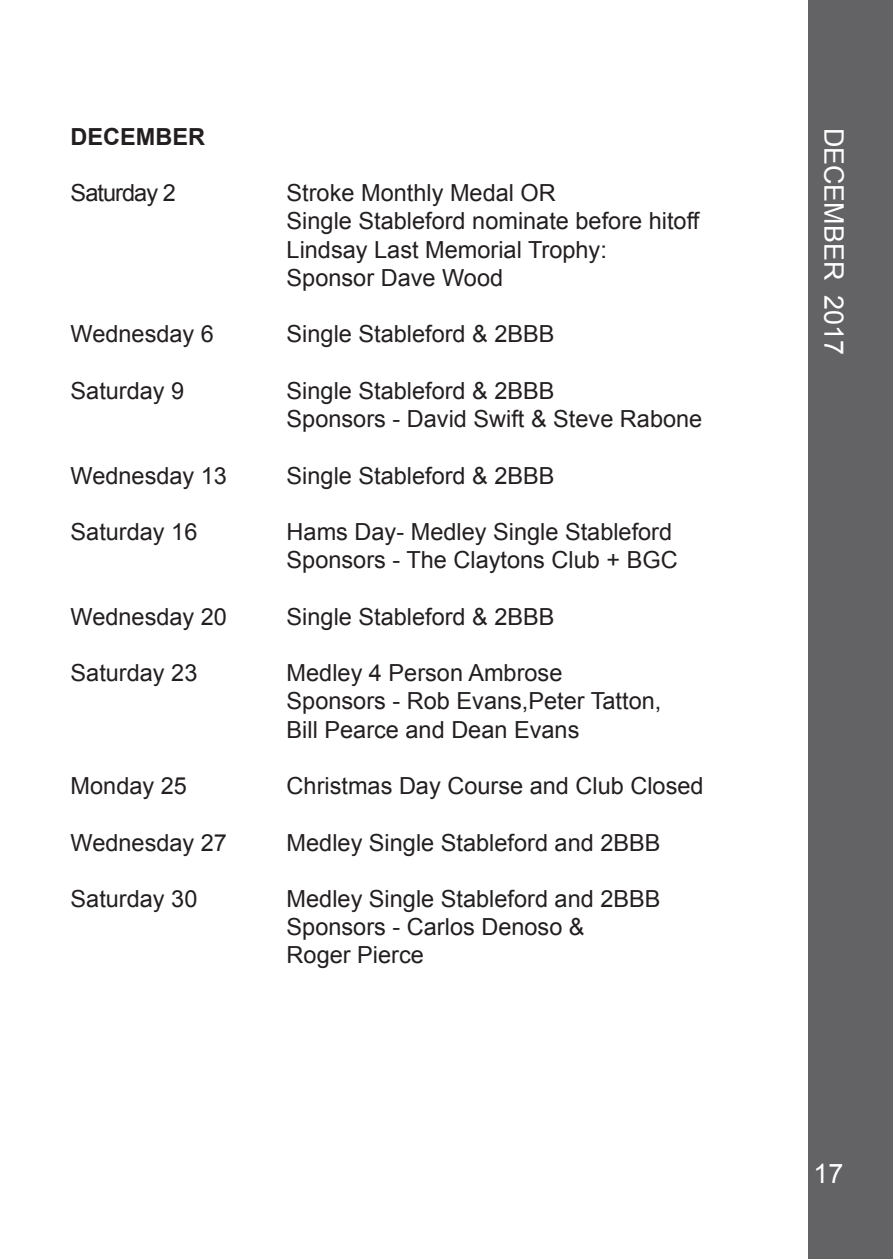
<style>
.page{position:relative;width:893px;height:1259px;background:#fff}
.page>*{position:absolute;margin:0;border:0;box-sizing:border-box;transform-origin:0 0}
.t1{font:27px "Arial";color:#fff}
.t2{font:23.4px "Arial";color:#231f20}
.t3{font:23.4px "Arial";letter-spacing:-.04em;color:#231f20}
.t4{font:700 23.4px "Arial";color:#231f20}
</style>
<div class="page">
<div style="left:809px;top:0;width:84px;height:1259px;background:#636366"></div>
<p class="t4" style="left:71px;top:121px;width:136px">DECEMBER</p>
<p class="t3" style="left:71px;top:178px;width:107px">Saturday 2</p>
<p class="t2" style="left:287px;top:178px;width:271px">Stroke Monthly Medal OR</p>
<p class="t2" style="left:287px;top:206px;width:414px">Single Stableford nominate before hitoff</p>
<p class="t2" style="left:287px;top:234px;width:322px">Lindsay Last Memorial Trophy:</p>
<p class="t2" style="left:287px;top:262px;width:218px">Sponsor Dave Wood</p>
<p class="t2" style="left:71px;top:319px;width:145px">Wednesday 6</p>
<p class="t2" style="left:287px;top:319px;width:270px">Single Stableford &amp; 2BBB</p>
<p class="t2" style="left:71px;top:375px;width:115px">Saturday 9</p>
<p class="t2" style="left:287px;top:375px;width:270px">Single Stableford &amp; 2BBB</p>
<p class="t2" style="left:287px;top:403px;width:417px">Sponsors - David Swift &amp; Steve Rabone</p>
<p class="t2" style="left:71px;top:460px;width:158px">Wednesday 13</p>
<p class="t2" style="left:287px;top:460px;width:270px">Single Stableford &amp; 2BBB</p>
<p class="t2" style="left:71px;top:516px;width:128px">Saturday 16</p>
<p class="t2" style="left:287px;top:516px;width:387px">Hams Day- Medley Single Stableford</p>
<p class="t2" style="left:287px;top:545px;width:393px">Sponsors - The Claytons Club + BGC</p>
<p class="t2" style="left:71px;top:601px;width:158px">Wednesday 20</p>
<p class="t2" style="left:287px;top:601px;width:270px">Single Stableford &amp; 2BBB</p>
<p class="t2" style="left:71px;top:657px;width:128px">Saturday 23</p>
<p class="t2" style="left:287px;top:657px;width:277px">Medley 4 Person Ambrose</p>
<p class="t2" style="left:287px;top:686px;width:376px">Sponsors - Rob Evans,Peter Tatton,</p>
<p class="t2" style="left:287px;top:714px;width:294px">Bill Pearce and Dean Evans</p>
<p class="t2" style="left:71px;top:770px;width:118px">Monday 25</p>
<p class="t2" style="left:287px;top:770px;width:418px">Christmas Day Course and Club Closed</p>
<p class="t2" style="left:71px;top:827px;width:158px">Wednesday 27</p>
<p class="t2" style="left:287px;top:827px;width:375px">Medley Single Stableford and 2BBB</p>
<p class="t2" style="left:71px;top:883px;width:128px">Saturday 30</p>
<p class="t2" style="left:287px;top:883px;width:375px">Medley Single Stableford and 2BBB</p>
<p class="t2" style="left:287px;top:911px;width:300px">Sponsors - Carlos Denoso &amp;</p>
<p class="t2" style="left:287px;top:940px;width:139px">Roger Pierce</p>
<p class="t1" style="left:852px;top:128px;width:229px;rotate:90deg">DECEMBER 2017</p>
<p class="t1" style="left:814px;top:1155px;width:31px">17</p>
</div>
